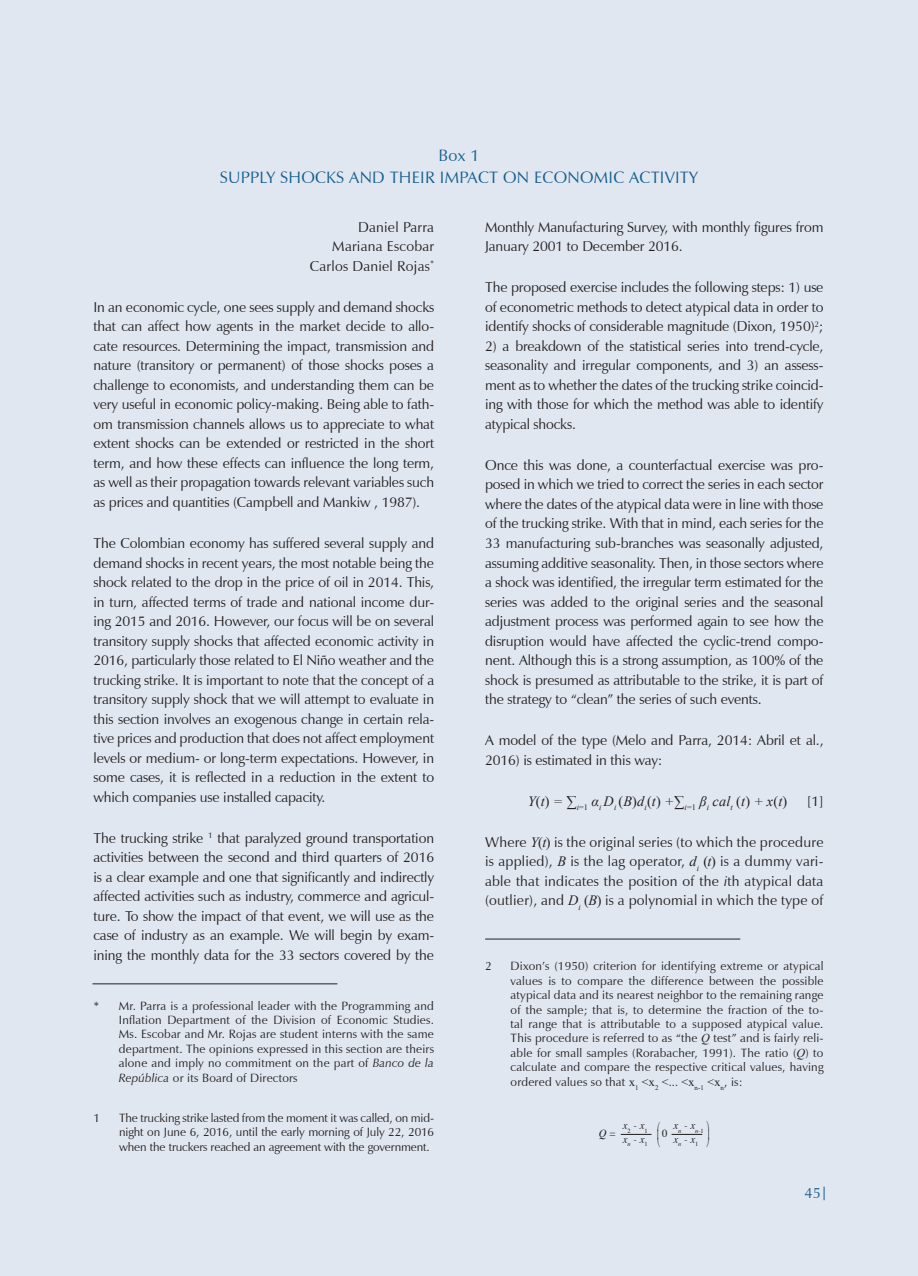
<style>
.page{position:relative;width:918px;height:1276px;background:#fff}
.page>*{position:absolute;margin:0;border:0;box-sizing:border-box;transform-origin:0 0}
.titulo_recuadro1{font:16.5px "Zapf Humanist 601 BT";letter-spacing:.015em;color:#165e8e}
.t1{font:15px "Zapf Humanist 601 BT";color:#165e8e}
.recuadro1{font:14.25px/19.5px "Zapf Humanist 601 BT";letter-spacing:-.01em;color:#231f20;text-align:justify}
.recuadro1-2{font:14.25px/19.5px "Zapf Humanist 601 BT";letter-spacing:.015em;color:#231f20;text-align:right}
.recuadro1-3{font:italic 14.25px "Times New Roman";color:#231f20}
.pie_de_pagina_Recuad{font:12px/14.4px "Zapf Humanist 601 BT";letter-spacing:.015em;color:#231f20;text-align:justify}
.t2{font:italic 10.8px/13.4px "Times";color:#231f20}
.t3{font:10.8px "Times";color:#231f20}
.s1{font-style:normal}
.s2{font-family:"Times New Roman";font-style:italic}
.s3{font-family:"Times New Roman"}
.s4{font-style:italic}
</style>
<div class="page">
<div style="left:1px;top:0;width:917px;height:1276px;background:#e1e7f1"></div>
<svg style="left:824px;top:1186px;width:1px;height:14px"></svg>
<hr style="left:485px;top:938px;width:255px;height:1px;background:#231f20">
<hr style="left:621px;top:1134px;width:30px;height:1px;background:#231f20">
<hr style="left:672px;top:1134px;width:30px;height:1px;background:#231f20">
<hr style="left:92px;top:983px;width:245px;height:1px;background:#231f20">
<p class="titulo_recuadro1" style="left:438px;top:145px;width:43px">Box 1</p>
<p class="titulo_recuadro1" style="left:220px;top:167px;width:480px">SUPPLY SHOCKS AND THEIR IMPACT ON ECONOMIC ACTIVITY</p>
<p class="recuadro1-2" style="left:310px;top:217px;width:126px">Daniel Parra<br>Mariana Escobar<br>Carlos Daniel Rojas<sup>*</sup></p>
<p class="recuadro1" style="left:94px;top:297px;width:342px">In an economic cycle, one sees supply and demand shocks that can affect how agents in the market decide to allo&shy;cate resources. Determining the impact, transmission and nature (transitory or permanent) of those shocks poses a challenge to economists, and understanding them can be very useful in economic policy-making. Being able to fath&shy;om transmission channels allows us to appreciate to what extent shocks can be extended or restricted in the short term, and how these effects can influence the long term, as well as their propagation towards relevant variables such as prices and quantities (Campbell and Mankiw , 1987).</p>
<p class="recuadro1" style="left:94px;top:533px;width:342px">The Colombian economy has suffered several supply and demand shocks in recent years, the most notable being the shock related to the drop in the price of oil in 2014. This, in turn, affected terms of trade and national income dur&shy;ing 2015 and 2016. However, our focus will be on several transitory supply shocks that affected economic activity in 2016, particularly those related to El Niño weather and the trucking strike. It is important to note that the concept of a transitory supply shock that we will attempt to evaluate in this section involves an exogenous change in certain rela&shy;tive prices and production that does not affect employment levels or medium- or long-term expectations. However, in some cases, it is reflected in a reduction in the extent to which companies use installed capacity.</p>
<p class="recuadro1" style="left:94px;top:828px;width:342px">The trucking strike <sup>1</sup> that paralyzed ground transportation activities between the second and third quarters of 2016 is a clear example and one that significantly and indirectly affected activities such as industry, commerce and agricul&shy;ture. To show the impact of that event, we will use as the case of industry as an example. We will begin by exam&shy;ining the monthly data for the 33 sectors covered by the</p>
<p class="recuadro1" style="left:485px;top:217px;width:340px">Monthly Manufacturing Survey, with monthly figures from<br>January 2001 to December 2016.</p>
<p class="recuadro1" style="left:485px;top:278px;width:340px">The proposed exercise includes the following steps: 1) use of econometric methods to detect atypical data in order to identify shocks of considerable magnitude (Dixon, 1950)<sup>2</sup>;</p>
<p class="recuadro1" style="left:485px;top:336px;width:340px">2) a breakdown of the statistical series into trend-cycle, seasonality and irregular components, and 3) an assess&shy;ment as to whether the dates of the trucking strike coincid&shy;ing with those for which the method was able to identify atypical shocks.</p>
<p class="recuadro1" style="left:485px;top:455px;width:340px">Once this was done, a counterfactual exercise was pro&shy;posed in which we tried to correct the series in each sector where the dates of the atypical data were in line with those of the trucking strike. With that in mind, each series for the 33 manufacturing sub-branches was seasonally adjusted, assuming additive seasonality. Then, in those sectors where a shock was identified, the irregular term estimated for the series was added to the original series and the seasonal adjustment process was performed again to see how the disruption would have affected the cyclic-trend compo&shy;nent. Although this is a strong assumption, as 100% of the shock is presumed as attributable to the strike, it is part of the strategy to “clean” the series of such events.</p>
<p class="recuadro1" style="left:485px;top:730px;width:340px">A model of the type (Melo and Parra, 2014: Abril et al.,<br>2016) is estimated in this way:</p>
<p class="recuadro1-3" style="left:528px;top:791px;width:261px">Y<span class="s1">(</span>t<span class="s1">)</span> = ∑<sub>i</sub><sub>=1</sub> α<sub>i</sub> D<sub>i</sub> <span class="s1">(</span>B<span class="s1">)</span>d<sub>i</sub><span class="s1">(</span>t<span class="s1">)</span> +∑<sub>i</sub><sub>=1</sub> β<sub>i</sub> cal<sub>t</sub> <span class="s1">(</span>t<span class="s1">)</span> + x<span class="s1">(</span>t<span class="s1">)</span></p>
<p class="recuadro1" style="left:807px;top:791px;width:18px">[1]</p>
<p class="recuadro1" style="left:485px;top:832px;width:340px">Where <span class="s2">Y</span><span class="s3">(</span><span class="s2">t</span><span class="s3">)</span> is the original series (to which the procedure is applied), <span class="s2">B</span> is the lag operator, <span class="s2">d</span><sub>i</sub> <span class="s3">(</span><span class="s2">t</span><span class="s3">)</span> is a dummy vari&shy;able that indicates the position of the <span class="s4">i</span>th atypical data (outlier), and <span class="s2">D</span><sub>i</sub> <span class="s3">(</span><span class="s2">B</span><span class="s3">)</span> is a polynomial in which the type of</p>
<p class="pie_de_pagina_Recuad" style="left:485px;top:959px;width:8px">2</p>
<p class="pie_de_pagina_Recuad" style="left:511px;top:959px;width:314px">Dixon’s (1950) criterion for identifying extreme or atypical values is to compare the difference between the possible atypical data and its nearest neighbor to the remaining range of the sample; that is, to determine the fraction of the to&shy;tal range that is attributable to a supposed atypical value.<br>This procedure is referred to as “the <span class="s2">Q</span> test” and is fairly reli&shy;able for small samples (Rorabacher, 1991). The ratio (<span class="s2">Q</span>) to calculate and compare the respective critical values, having ordered values so that <span class="s3">x</span><sub>1</sub> <span class="s3">&lt;x</span><sub>2</sub> <span class="s3">&lt;... &lt;x</span><sub>n-1</sub> <span class="s3">&lt;x</span><sub>n</sub>, is:</p>
<p class="t2" style="left:623px;top:1118px;width:26px">x<sub>2</sub> - x<sub>1 </sub>x<sub>n</sub> - x<sub>1</sub></p>
<p class="pie_de_pagina_Recuad" style="left:119px;top:998px;width:317px;text-indent:-26px">* Mr. Parra is a professional leader with the Programming and Inflation Department of the Division of Economic Studies.<br>Ms. Escobar and Mr. Rojas are student interns with the same department. The opinions expressed in this section are theirs alone and imply no commitment on the part of <span class="s4">Banco de la República</span> or its Board of Directors</p>
<p class="pie_de_pagina_Recuad" style="left:94px;top:1110px;width:8px">1</p>
<p class="pie_de_pagina_Recuad" style="left:119px;top:1110px;width:317px">The trucking strike lasted from the moment it was called, on mid&shy;night on June 6, 2016, until the early morning of July 22, 2016 when the truckers reached an agreement with the government.</p>
<p class="t2" style="left:599px;top:1125px;width:18px">Q <span class="s1">=</span></p>
<p class="t3" style="left:662px;top:1123px;width:7px">0</p>
<p class="t2" style="left:673px;top:1118px;width:32px">x<sub>n</sub> - x<sub>n-</sub><sub>1 </sub>x<sub>n</sub> - x<sub>1</sub></p>
<p class="t1" style="left:805px;top:1184px;width:18px">45</p>
</div>
